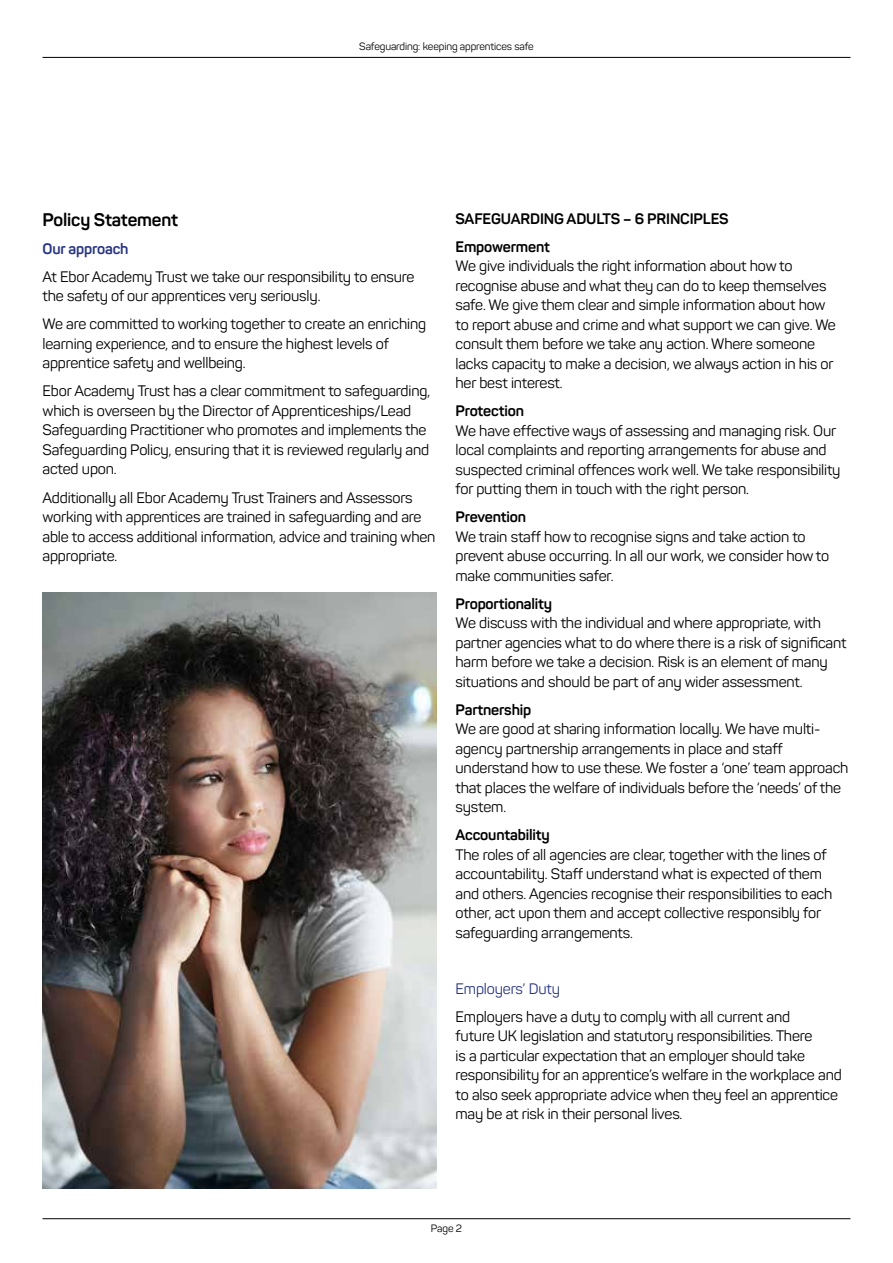
<style>
.page{position:relative;width:893px;height:1263px;background:#fff}
.page>*{position:absolute;margin:0;border:0;box-sizing:border-box;transform-origin:0 0}
.t1{font:700 18px "Panton";letter-spacing:-.01em;color:#000}
.t2{font:15px/19.5px "Panton";letter-spacing:-.01em;color:#000}
.t3{font:700 15px/28px "Panton";letter-spacing:-.01em;color:#000}
.t4{font:15px "Panton";letter-spacing:-.01em;color:#283583}
.t5{font:700 15px "Panton";letter-spacing:-.01em;color:#283583}
.t6{font:10.5px "Panton";letter-spacing:-.01em;color:#000}
</style>
<div class="page">
<hr style="left:43px;top:57px;width:807px;height:1px;background:#000">
<hr style="left:43px;top:1218px;width:807px;height:1px;background:#000">
<img style="left:43px;top:592px;width:394px;height:596px">
<p class="t6" style="left:359px;top:40px;width:176px">Safeguarding: keeping apprentices safe</p>
<p class="t1" style="left:43px;top:208px;width:137px">Policy Statement</p>
<p class="t5" style="left:43px;top:239px;width:88px">Our approach</p>
<p class="t2" style="left:43px;top:267px;width:373px">At Ebor Academy Trust we take our responsibility to ensure the safety of our apprentices very seriously.</p>
<p class="t2" style="left:43px;top:314px;width:385px">We are committed to working together to create an enriching learning experience, and to ensure the highest levels of apprentice safety and wellbeing.</p>
<p class="t2" style="left:43px;top:381px;width:389px">Ebor Academy Trust has a clear commitment to safeguarding, which is overseen by the Director of Apprenticeships/Lead Safeguarding Practitioner who promotes and implements the Safeguarding Policy, ensuring that it is reviewed regularly and acted upon.</p>
<p class="t2" style="left:43px;top:487px;width:394px">Additionally all Ebor Academy Trust Trainers and Assessors working with apprentices are trained in safeguarding and are able to access additional information, advice and training when appropriate.</p>
<p class="t3" style="left:455px;top:204px;width:275px">SAFEGUARDING ADULTS – 6 PRINCIPLES<br>Empowerment</p>
<p class="t2" style="left:455px;top:256px;width:382px">We give individuals the right information about how to recognise abuse and what they can do to keep themselves safe. We give them clear and simple information about how to report abuse and crime and what support we can give. We consult them before we take any action. Where someone lacks capacity to make a decision, we always action in his or her best interest.</p>
<p class="t3" style="left:455px;top:397px;width:70px">Protection</p>
<p class="t2" style="left:455px;top:421px;width:386px">We have effective ways of assessing and managing risk. Our local complaints and reporting arrangements for abuse and suspected criminal offences work well. We take responsibility for putting them in touch with the right person.</p>
<p class="t3" style="left:455px;top:503px;width:72px">Prevention</p>
<p class="t2" style="left:455px;top:527px;width:375px">We train staff how to recognise signs and take action to prevent abuse occurring. In all our work, we consider how to make communities safer.</p>
<p class="t3" style="left:455px;top:589px;width:98px">Proportionality</p>
<p class="t2" style="left:455px;top:613px;width:393px">We discuss with the individual and where appropriate, with partner agencies what to do where there is a risk of significant harm before we take a decision. Risk is an element of many situations and should be part of any wider assessment.</p>
<p class="t3" style="left:455px;top:695px;width:77px">Partnership</p>
<p class="t2" style="left:455px;top:719px;width:395px">We are good at sharing information locally. We have multi&shy;agency partnership arrangements in place and staff understand how to use these. We foster a ‘one’ team approach that places the welfare of individuals before the ‘needs’ of the system.</p>
<p class="t3" style="left:455px;top:821px;width:96px">Accountability</p>
<p class="t2" style="left:455px;top:845px;width:378px">The roles of all agencies are clear, together with the lines of accountability. Staff understand what is expected of them and others. Agencies recognise their responsibilities to each other, act upon them and accept collective responsibly for safeguarding arrangements.</p>
<p class="t4" style="left:455px;top:979px;width:106px">Employers’ Duty</p>
<p class="t2" style="left:455px;top:1007px;width:388px">Employers have a duty to comply with all current and<br>future UK legislation and statutory responsibilities. There<br>is a particular expectation that an employer should take responsibility for an apprentice’s welfare in the workplace and to also seek appropriate advice when they feel an apprentice may be at risk in their personal lives.</p>
<p class="t6" style="left:431px;top:1222px;width:33px">Page 2</p>
</div>
